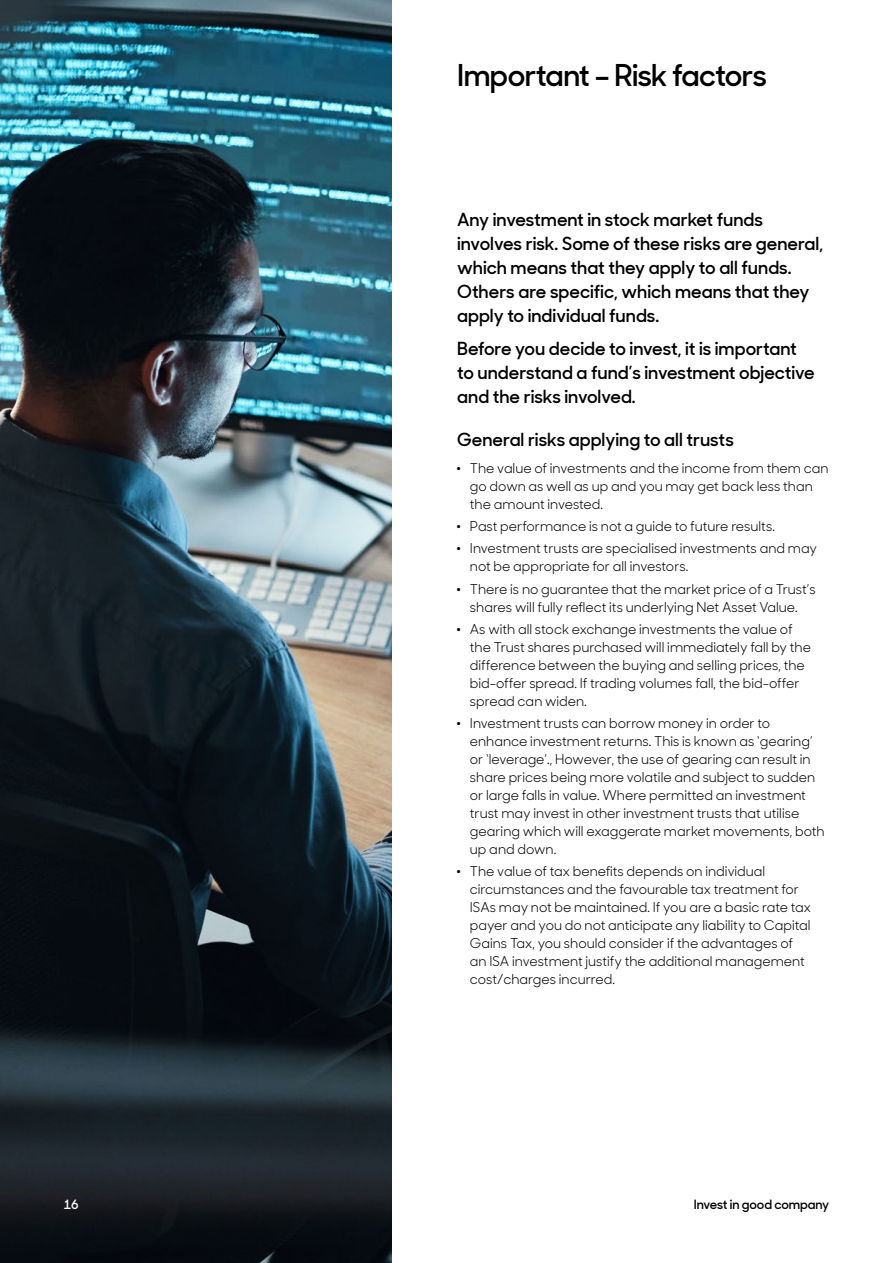
<style>
.page{position:relative;width:893px;height:1263px;background:#fff}
.page>*{position:absolute;margin:0;border:0;box-sizing:border-box;transform-origin:0 0}
.t1{font:600 30px "Sharp Sans Display No 1";letter-spacing:-.02em;color:#000}
.t2{font:600 18px/24px "Sharp Sans Display No 1";color:#000}
.t3{font:13.5px/18px "Sharp Sans Display No 1";color:#000}
.t4{font:600 12.75px "Sharp Sans Display No 1";letter-spacing:-.01em;color:#000}
.t5{font:600 12.75px "Sharp Sans Display No 1";color:#fff}
</style>
<div class="page">
<img style="left:0;top:0;width:392px;height:1263px">
<h1 class="t1" style="left:457px;top:52px;width:311px">Important – Risk factors</h1>
<h2 class="t2" style="left:457px;top:206px;width:368px">Any investment in stock market funds involves risk. Some of these risks are general, which means that they apply to all funds.<br>Others are specific, which means that they apply to individual funds.</h2>
<h2 class="t2" style="left:457px;top:335px;width:359px">Before you decide to invest, it is important to understand a fund’s investment objective and the risks involved.</h2>
<h2 class="t2" style="left:457px;top:427px;width:278px">General risks applying to all trusts</h2>
<p class="t3" style="left:470px;top:458px;width:360px;text-indent:-13px"><sup>.</sup> The value of investments and the income from them can go down as well as up and you may get back less than the amount invested.</p>
<p class="t3" style="left:457px;top:514px;width:362px;line-height:22.2px"><sup>.</sup> Past performance is not a guide to future results.<br><sup>.</sup> Investment trusts are specialised investments and may</p>
<p class="t3" style="left:457px;top:554px;width:360px;line-height:22.2px;text-indent:13px">not be appropriate for all investors.<br><sup>.</sup> There is no guarantee that the market price of a Trust’s</p>
<p class="t3" style="left:457px;top:595px;width:342px;line-height:22.2px;text-indent:13px">shares will fully reflect its underlying Net Asset Value. <sup>.</sup> As with all stock exchange investments the value of</p>
<p class="t3" style="left:470px;top:637px;width:343px">the Trust shares purchased will immediately fall by the difference between the buying and selling prices, the bid-offer spread. If trading volumes fall, the bid-offer spread can widen.</p>
<p class="t3" style="left:470px;top:713px;width:356px;text-indent:-13px"><sup>.</sup> Investment trusts can borrow money in order to enhance investment returns. This is known as ‘gearing’ or ‘leverage’., However, the use of gearing can result in share prices being more volatile and subject to sudden or large falls in value. Where permitted an investment trust may invest in other investment trusts that utilise gearing which will exaggerate market movements, both up and down.</p>
<p class="t3" style="left:470px;top:861px;width:343px;text-indent:-13px"><sup>.</sup> The value of tax benefits depends on individual circumstances and the favourable tax treatment for ISAs may not be maintained. If you are a basic rate tax payer and you do not anticipate any liability to Capital Gains Tax, you should consider if the advantages of an ISA investment justify the additional management cost/charges incurred.</p>
<p class="t5" style="left:64px;top:1194px;width:16px">16</p>
<p class="t4" style="left:694px;top:1194px;width:137px">Invest in good company</p>
</div>
